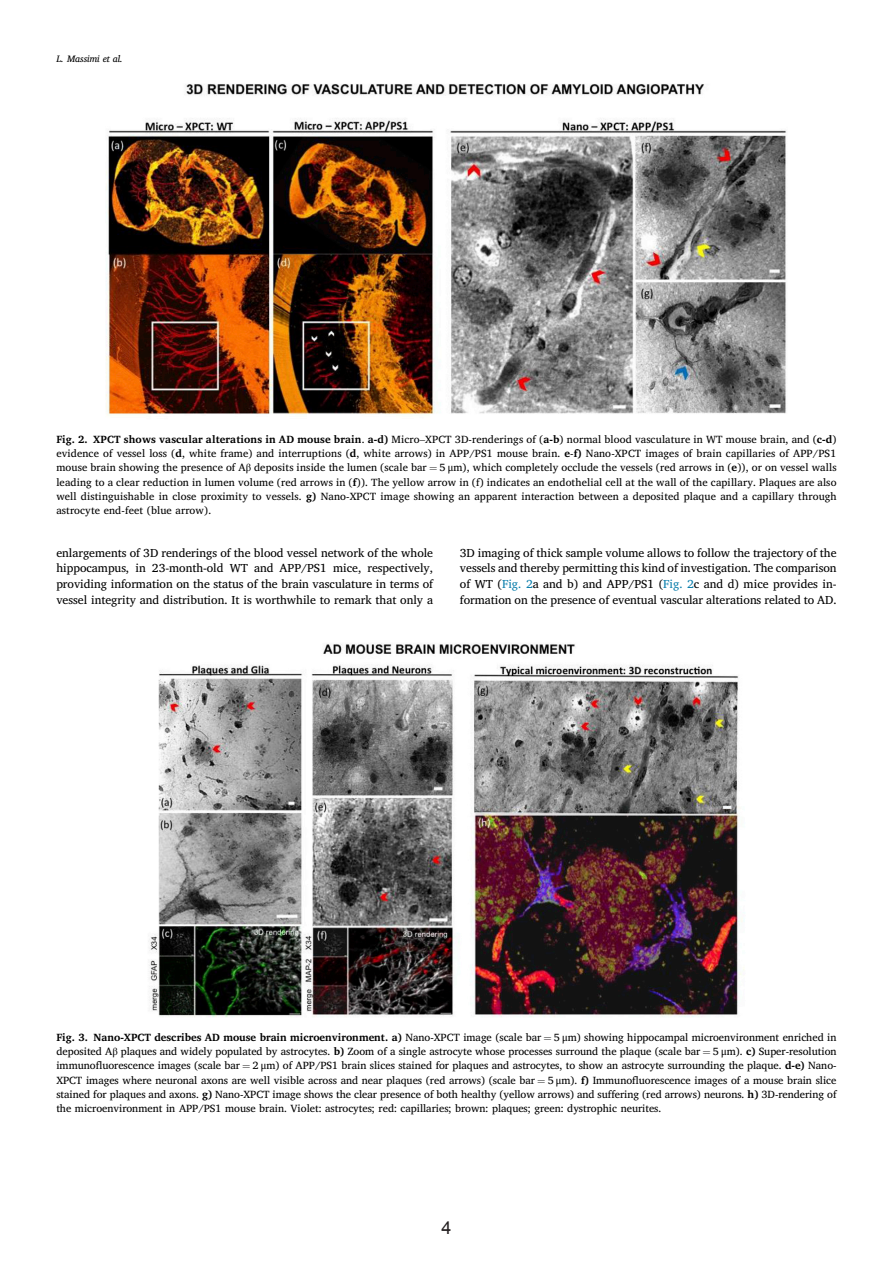
<style>
.page{position:relative;width:893px;height:1263px;background:#fff}
.page>*{position:absolute;margin:0;border:0;box-sizing:border-box;transform-origin:0 0}
.t1{font:18px "Arial";color:#231f20}
.t2{font:12px/15.8px "Adv T Te 692 faf 0";color:#000;text-align:justify}
.t3{font:10.8px/14.4px "Adv T Te 692 faf 0";color:#000;text-align:justify}
.t4{font:9.6px "Adv TT47 f 7 fe 79.I";color:#000}
.s1{font-family:"Adv T Tc 9617 e 0 c.B"}
.s2{font-family:"Adv O Tb 0 c 9 bf 5 d"}
.s3{font-family:"Adv P4 C4 E74"}
.s4{font-family:"Adv O Tb 0 c 9 bf 5 d";font-size:11.55px}
.s5{color:#0d7fac}
.s6{font-family:"Adv T Te 692 faf 0+fb"}
</style>
<div class="page">
<img style="left:106px;top:84px;width:680px;height:331px">
<img style="left:148px;top:643px;width:597px;height:374px">
<p class="t4" style="left:56px;top:53px;width:68px">L. Massimi et al.</p>
<p class="t3" style="left:56px;top:431px;width:782px"><span class="s1">Fig. 2. XPCT shows vascular alterations in AD mouse brain</span>. <span class="s1">a-d)</span> Micro<span class="s2">–</span>XPCT 3D-renderings of (<span class="s1">a-b</span>) normal blood vasculature in WT mouse brain, and (<span class="s1">c-d</span>) evidence of vessel loss (<span class="s1">d</span>, white frame) and interruptions (<span class="s1">d</span>, white arrows) in APP/PS1 mouse brain. <span class="s1">e</span>-<span class="s1">f)</span> Nano-XPCT images of brain capillaries of APP/PS1 mouse brain showing the presence of A<span class="s2">β</span> deposits inside the lumen (scale bar <span class="s3">¼</span> 5 <span class="s4">μ</span>m), which completely occlude the vessels (red arrows in (<span class="s1">e</span>)), or on vessel walls leading to a clear reduction in lumen volume (red arrows in (<span class="s1">f</span>)). The yellow arrow in (f) indicates an endothelial cell at the wall of the capillary. Plaques are also well distinguishable in close proximity to vessels. <span class="s1">g)</span> Nano-XPCT image showing an apparent interaction between a deposited plaque and a capillary through astrocyte end-feet (blue arrow).</p>
<p class="t2" style="left:56px;top:544px;width:378px">enlargements of 3D renderings of the blood vessel network of the whole hippocampus, in 23-month-old WT and APP/PS1 mice, respectively, providing information on the status of the brain vasculature in terms of vessel integrity and distribution. It is worthwhile to remark that only a</p>
<p class="t2" style="left:460px;top:544px;width:378px">3D imaging of thick sample volume allows to follow the trajectory of the vessels and thereby permitting this kind of investigation. The comparison of WT (<span class="s5">Fig. 2</span>a and b) and APP/PS1 (<span class="s5">Fig. 2</span>c and d) mice provides in&shy;formation on the presence of eventual vascular alterations related to AD.</p>
<p class="t3" style="left:56px;top:1029px;width:782px"><span class="s1">Fig. 3. Nano-XPCT describes AD mouse brain microenvironment. a)</span> Nano-XPCT image (scale bar <span class="s3">¼</span> 5 <span class="s4">μ</span>m) showing hippocampal microenvironment enriched in deposited A<span class="s2">β</span> plaques and widely populated by astrocytes. <span class="s1">b)</span> Zoom of a single astrocyte whose processes surround the plaque (scale bar <span class="s3">¼</span> 5 <span class="s4">μ</span>m). <span class="s1">c)</span> Super-resolution immuno<span class="s6">fl</span>uorescence images (scale bar <span class="s3">¼</span> 2 <span class="s4">μ</span>m) of APP/PS1 brain slices stained for plaques and astrocytes, to show an astrocyte surrounding the plaque. <span class="s1">d-e)</span> Nano-XPCT images where neuronal axons are well visible across and near plaques (red arrows) (scale bar <span class="s3">¼</span> 5 <span class="s4">μ</span>m). <span class="s1">f)</span> Immuno<span class="s6">fl</span>uorescence images of a mouse brain slice stained for plaques and axons. <span class="s1">g)</span> Nano-XPCT image shows the clear presence of both healthy (yellow arrows) and suffering (red arrows) neurons. <span class="s1">h)</span> 3D-rendering of the microenvironment in APP/PS1 mouse brain. Violet: astrocytes; red: capillaries; brown: plaques; green: dystrophic neurites.</p>
<h1 class="t1" style="left:441px;top:1215px;width:12px">4</h1>
</div>
